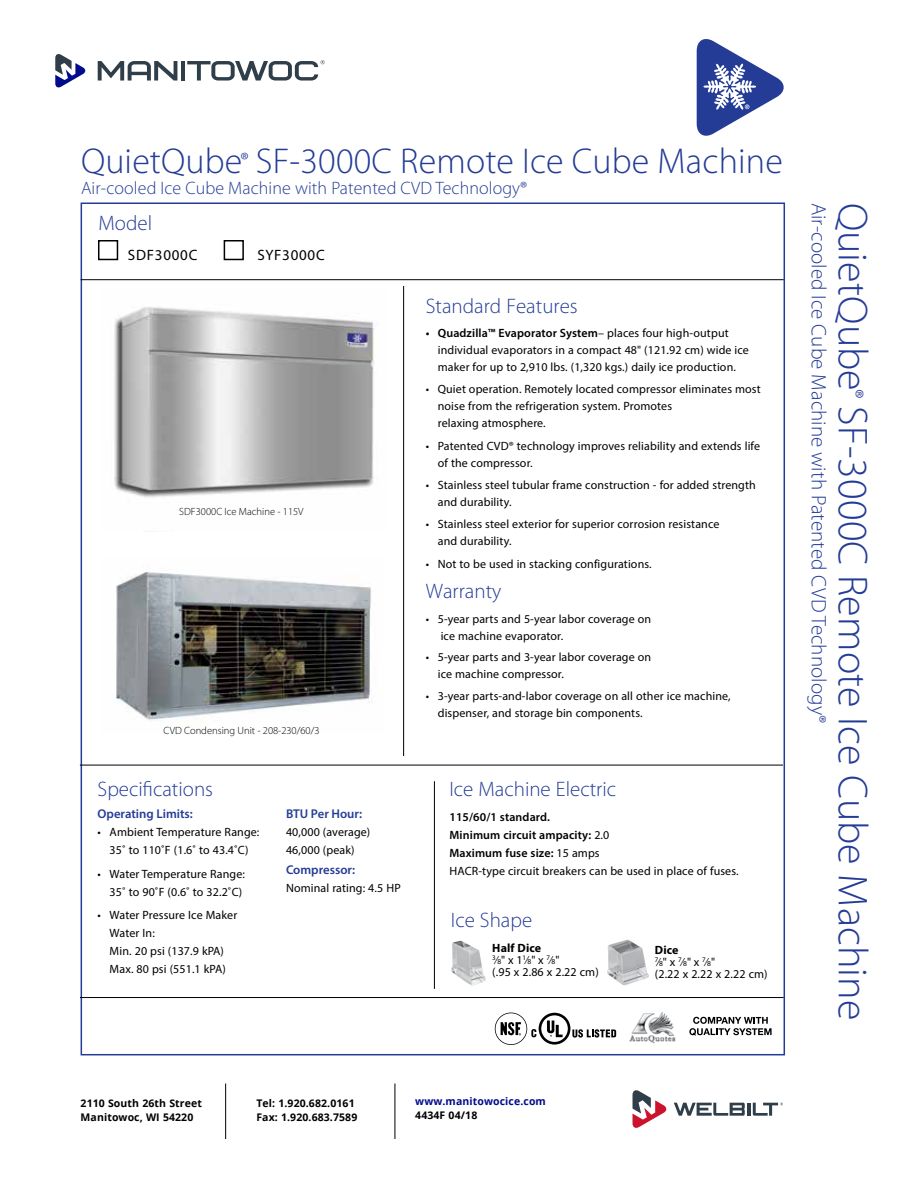
<style>
.page{position:relative;width:918px;height:1188px;background:#fff}
.page>*{position:absolute;margin:0;border:0;box-sizing:border-box;transform-origin:0 0}
.t1{font:300 42px "Myriad Pro";letter-spacing:.005em;color:#243c96}
.t2{font:300 36px "Myriad Pro";letter-spacing:.005em;color:#243c96}
.t3{font:300 21px "Myriad Pro";color:#243c96}
.t4{font:300 18px "Myriad Pro";letter-spacing:.005em;color:#243c96}
.t5{font:15px "Myriad Pro";letter-spacing:.05em;color:#000}
.t6{font:600 12.75px "Myriad Pro";color:#243c96}
.t7{font:12px/17px "Myriad Pro";letter-spacing:.01em;color:#000}
.t8{font:700 10.5px/13.5px "Open Sans";letter-spacing:.01em;color:#000}
.t9{font:300 10.5px "Myriad Pro";color:#000}
.t10{font:700 10.5px "Open Sans";letter-spacing:.01em;color:#000b8c}
.s1{font-weight:600}
.s2{font-weight:700}
.s3{font-size:7.5px}
</style>
<div class="page">
<hr style="left:225px;top:1083px;width:1px;height:56px;background:#000">
<hr style="left:395px;top:1083px;width:1px;height:56px;background:#000">
<svg style="left:697px;top:39px;width:87px;height:97px"></svg>
<svg style="left:55px;top:54px;width:31px;height:33px"></svg>
<svg style="left:98px;top:61px;width:79px;height:20px"></svg>
<hr style="left:181px;top:61px;width:4px;height:20px;background:#303e49">
<svg style="left:187px;top:60px;width:138px;height:21px"></svg>
<svg style="left:674px;top:1103px;width:109px;height:13px"></svg>
<svg style="left:633px;top:1090px;width:34px;height:38px"></svg>
<div style="left:98px;top:240px;width:20px;height:20px;border:2px solid #000"></div>
<div style="left:224px;top:240px;width:20px;height:20px;border:2px solid #000"></div>
<svg style="left:495px;top:1013px;width:121px;height:32px"></svg>
<img style="left:629px;top:1012px;width:47px;height:31px">
<svg style="left:689px;top:1017px;width:83px;height:19px"></svg>
<hr style="left:80px;top:997px;width:704px;height:1px;background:#000">
<img style="left:607px;top:940px;width:42px;height:45px">
<img style="left:451px;top:941px;width:35px;height:45px">
<hr style="left:80px;top:765px;width:703px;height:1px;background:#000">
<hr style="left:81px;top:279px;width:703px;height:1px;background:#000">
<hr style="left:434px;top:781px;width:1px;height:208px;background:#000">
<hr style="left:403px;top:286px;width:1px;height:470px;background:#000">
<img style="left:114px;top:307px;width:260px;height:191px">
<img style="left:116px;top:568px;width:255px;height:153px">
<h2 class="t2" style="left:81px;top:139px;width:703px">QuietQube<sup>®</sup> SF-3000C Remote Ice Cube Machine</h2>
<h3 class="t4" style="left:81px;top:177px;width:448px">Air-cooled Ice Cube Machine with Patented CVD Technology®</h3>
<h3 class="t3" style="left:99px;top:211px;width:55px">Model</h3>
<p class="t5" style="left:128px;top:246px;width:71px">SDF3000C</p>
<p class="t5" style="left:257px;top:246px;width:69px">SYF3000C</p>
<p class="t9" style="left:179px;top:505px;width:126px">SDF3000C Ice Machine - 115V</p>
<p class="t9" style="left:164px;top:725px;width:157px">CVD Condensing Unit - 208-230/60/3</p>
<h3 class="t3" style="left:98px;top:777px;width:117px">Specifications</h3>
<p class="t6" style="left:98px;top:806px;width:97px">Operating Limits:</p>
<p class="t7" style="left:98px;top:823px;width:163px;line-height:18px;text-align:center">• Ambient Temperature Range:<br>35˚ to 110˚F (1.6˚ to 43.4˚C)</p>
<p class="t7" style="left:98px;top:864px;width:149px;line-height:18px;text-align:right">• Water Temperature Range:<br>35˚ to 90˚F (0.6˚ to 32.2˚C)</p>
<p class="t7" style="left:110px;top:906px;width:129px;line-height:18px;text-indent:-12px">• Water Pressure Ice Maker<br>Water In:<br>Min. 20 psi (137.9 kPA)<br>Max. 80 psi (551.1 kPA)</p>
<p class="t6" style="left:286px;top:806px;width:78px">BTU Per Hour:</p>
<p class="t7" style="left:286px;top:823px;width:86px;line-height:18px">40,000 (average)<br>46,000 (peak)</p>
<p class="t6" style="left:286px;top:862px;width:71px">Compressor:</p>
<p class="t7" style="left:286px;top:880px;width:116px">Nominal rating: 4.5 HP</p>
<h3 class="t3" style="left:426px;top:294px;width:153px">Standard Features</h3>
<p class="t7" style="left:438px;top:324px;width:313px;text-indent:-12px"><span class="s1">• Quadzilla™ Evaporator System</span>– places four high-output individual evaporators in a compact 48" (121.92 cm) wide ice maker for up to 2,910 lbs. (1,320 kgs.) daily ice production.</p>
<p class="t7" style="left:438px;top:381px;width:325px;text-indent:-12px">• Quiet operation. Remotely located compressor eliminates most noise from the refrigeration system. Promotes<br>relaxing atmosphere.</p>
<p class="t7" style="left:438px;top:437px;width:324px;text-indent:-12px">• Patented CVD® technology improves reliability and extends life of the compressor.</p>
<p class="t7" style="left:438px;top:476px;width:320px;text-indent:-12px">• Stainless steel tubular frame construction - for added strength and durability.</p>
<p class="t7" style="left:438px;top:516px;width:283px;text-indent:-12px">• Stainless steel exterior for superior corrosion resistance and durability.</p>
<p class="t7" style="left:426px;top:555px;width:227px">• Not to be used in stacking configurations.</p>
<h3 class="t3" style="left:426px;top:579px;width:77px">Warranty</h3>
<p class="t7" style="left:441px;top:611px;width:212px;text-indent:-15px">• 5-year parts and 5-year labor coverage on ice machine evaporator.</p>
<p class="t7" style="left:438px;top:649px;width:215px;text-indent:-12px">• 5-year parts and 3-year labor coverage on ice machine compressor.</p>
<p class="t7" style="left:438px;top:687px;width:294px;text-indent:-12px">• 3-year parts-and-labor coverage on all other ice machine, dispenser, and storage bin components.</p>
<h3 class="t3" style="left:449px;top:777px;width:168px">Ice Machine Electric</h3>
<p class="t7" style="left:449px;top:808px;width:291px;line-height:18px"><span class="s1">115/60/1 standard.<br>Minimum circuit ampacity:</span> 2.0<br><span class="s1">Maximum fuse size:</span> 15 amps<br>HACR-type circuit breakers can be used in place of fuses.</p>
<h3 class="t3" style="left:451px;top:907px;width:83px">Ice Shape</h3>
<p class="t7" style="left:492px;top:942px;width:108px;line-height:12px"><span class="s2">Half Dice<br></span><sup>3</sup>⁄<span class="s3">8</span>" x 1<sup>1</sup>⁄<span class="s3">8</span>" x <sup>7</sup>⁄<span class="s3">8</span>"<br>(.95 x 2.86 x 2.22 cm)</p>
<p class="t7" style="left:655px;top:944px;width:114px;line-height:12px"><span class="s2">Dice<br></span><sup>7</sup>⁄<span class="s3">8</span>" x <sup>7</sup>⁄<span class="s3">8</span>" x <sup>7</sup>⁄<span class="s3">8</span>"<br>(2.22 x 2.22 x 2.22 cm)</p>
<h3 class="t3" style="left:831px;top:202px;width:522px;rotate:90deg">Air-cooled Ice Cube Machine with Patented CVD Technology®</h3>
<h1 class="t1" style="left:878px;top:202px;width:820px;rotate:90deg">QuietQube<sup>®</sup> SF-3000C Remote Ice Cube Machine</h1>
<p class="t8" style="left:81px;top:1096px;width:123px">2110 South 26th Street<br>Manitowoc, WI 54220</p>
<p class="t8" style="left:256px;top:1096px;width:102px">Tel: 1.920.682.0161<br>Fax: 1.920.683.7589</p>
<p class="t10" style="left:415px;top:1094px;width:132px">www.manitowocice.com</p>
<p class="t8" style="left:415px;top:1108px;width:64px">4434F 04/18</p>
</div>
